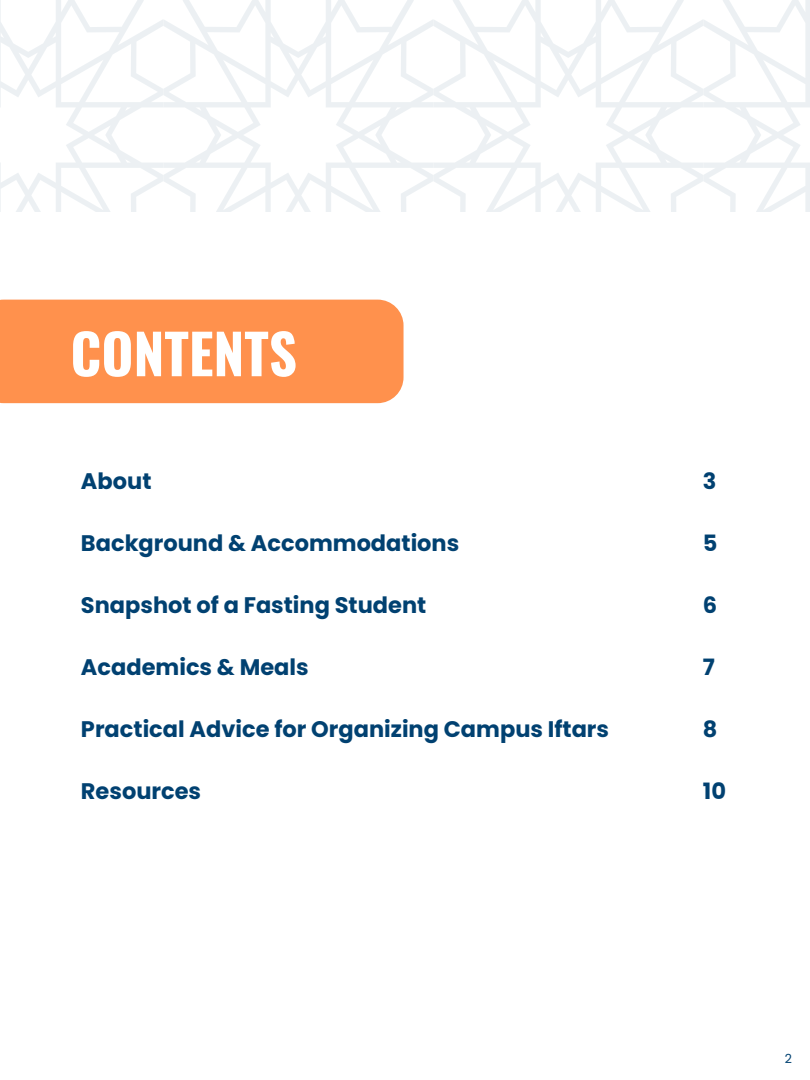
<style>
.page{position:relative;width:810px;height:1080px;background:#fff}
.page>*{position:absolute;margin:0;border:0;box-sizing:border-box;transform-origin:0 0}
.t1{font:700 55px "Oswald";color:#fff}
.t2{font:700 22.5px "Poppins";color:#014171}
.t3{font:12.5px "Poppins";color:#014171}
</style>
<div class="page">
<div style="left:0;top:300px;width:404px;height:103px;background:#ff914d"></div>
<svg style="left:0;top:0;width:163px;height:211px"></svg>
<svg style="left:163px;top:0;width:270px;height:211px"></svg>
<svg style="left:433px;top:0;width:270px;height:211px"></svg>
<svg style="left:703px;top:0;width:107px;height:211px"></svg>
<p class="t1" style="left:70px;top:311px;width:228px">CONTENTS</p>
<p class="t2" style="left:81px;top:466px;width:72px">About</p>
<h1 class="t2" style="left:81px;top:527px;width:380px">Background &amp; Accommodations</h1>
<p class="t2" style="left:81px;top:589px;width:347px">Snapshot of a Fasting Student</p>
<p class="t2" style="left:81px;top:651px;width:229px">Academics &amp; Meals</p>
<p class="t2" style="left:81px;top:713px;width:530px">Practical Advice for Organizing Campus Iftars</p>
<p class="t2" style="left:81px;top:775px;width:122px">Resources</p>
<p class="t2" style="left:703px;top:466px;width:15px">3</p>
<p class="t2" style="left:703px;top:527px;width:16px">5</p>
<p class="t2" style="left:703px;top:589px;width:16px">6</p>
<p class="t2" style="left:703px;top:651px;width:14px">7</p>
<p class="t2" style="left:703px;top:713px;width:16px">8</p>
<p class="t2" style="left:703px;top:775px;width:25px">10</p>
<p class="t3" style="left:785px;top:1050px;width:9px">2</p>
</div>
